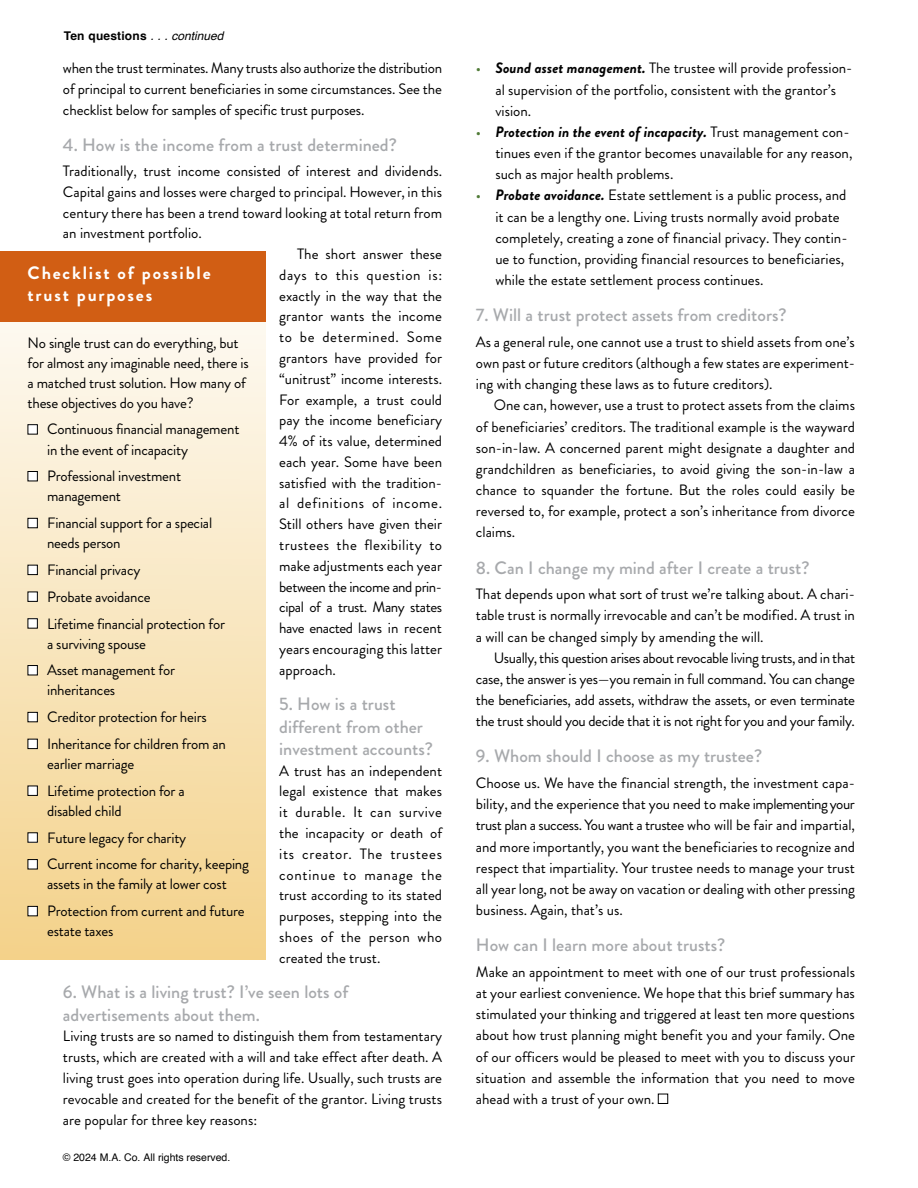
<style>
.page{position:relative;width:918px;height:1188px;background:#fff}
.page>*{position:absolute;margin:0;border:0;box-sizing:border-box;transform-origin:0 0}
.Orange_Color_subhead{font:500 18px/22.2px "Brandon Grotesque";color:#a7a9ac}
.Orange_Box_Head{font:700 18px/21.6px "Brandon Grotesque";letter-spacing:.1em;color:#fff}
.Orange_Body_no_indent{font:15px/20.7px "Brandon Grotesque";color:#000;text-align:justify}
.Orange_Body_copy{font:15px/20.7px "Brandon Grotesque";color:#000;text-align:justify}
.Orange_box_text{font:15px/20.1px "Brandon Grotesque";letter-spacing:-.015em;color:#000}
.Bulleted_body{font:15px/21.1px "Brandon Grotesque";color:#000}
.t1{font:700 12px "Helvetica";letter-spacing:.015em;color:#000}
.t2{font:10.5px "Helvetica";color:#000}
.s1{font-weight:400;font-style:italic}
.s2{color:#507b37}
.s3{font-weight:700;font-style:italic}
</style>
<div class="page">
<div style="left:658px;top:1094px;width:10px;height:10px;border:1px solid #000"></div>
<div style="left:0;top:252px;width:266px;height:708px;background:linear-gradient(to bottom,#fefdfc,#f3d28a)"></div>
<div style="left:0;top:252px;width:266px;height:70px;background:#d15e14"></div>
<div style="left:28px;top:425px;width:9px;height:9px;background:#fff"></div>
<div style="left:28px;top:424px;width:10px;height:10px;border:1px solid #000"></div>
<div style="left:28px;top:471px;width:9px;height:10px;background:#fff"></div>
<div style="left:28px;top:471px;width:10px;height:10px;border:1px solid #000"></div>
<div style="left:28px;top:518px;width:9px;height:10px;background:#fff"></div>
<div style="left:28px;top:518px;width:10px;height:10px;border:1px solid #000"></div>
<div style="left:28px;top:565px;width:9px;height:10px;background:#fff"></div>
<div style="left:28px;top:565px;width:10px;height:10px;border:1px solid #000"></div>
<div style="left:28px;top:592px;width:9px;height:9px;background:#fff"></div>
<div style="left:28px;top:592px;width:10px;height:10px;border:1px solid #000"></div>
<div style="left:28px;top:619px;width:9px;height:9px;background:#fff"></div>
<div style="left:28px;top:618px;width:10px;height:11px;border:1px solid #000"></div>
<div style="left:28px;top:666px;width:9px;height:9px;background:#fff"></div>
<div style="left:28px;top:665px;width:10px;height:10px;border:1px solid #000"></div>
<div style="left:28px;top:712px;width:9px;height:10px;background:#fff"></div>
<div style="left:28px;top:712px;width:10px;height:10px;border:1px solid #000"></div>
<div style="left:28px;top:739px;width:9px;height:10px;background:#fff"></div>
<div style="left:28px;top:739px;width:10px;height:10px;border:1px solid #000"></div>
<div style="left:28px;top:786px;width:9px;height:9px;background:#fff"></div>
<div style="left:28px;top:786px;width:10px;height:10px;border:1px solid #000"></div>
<div style="left:28px;top:833px;width:9px;height:9px;background:#fff"></div>
<div style="left:28px;top:860px;width:9px;height:9px;background:#fff"></div>
<div style="left:28px;top:859px;width:10px;height:10px;border:1px solid #000"></div>
<div style="left:28px;top:906px;width:9px;height:10px;background:#fff"></div>
<div style="left:28px;top:906px;width:10px;height:10px;border:1px solid #000"></div>
<hr style="left:917px;top:843px;width:1px;height:119px;background:#4758a7">
<hr style="left:917px;top:1082px;width:1px;height:106px;background:#5ba4da">
<p class="t1" style="left:64px;top:28px;width:161px">Ten questions <span class="s1">. . . continued</span></p>
<p class="Orange_Body_no_indent" style="left:63px;top:58px;width:381px">when the trust terminates. Many trusts also authorize the distribution of principal to current beneficiaries in some circumstances. See the checklist below for samples of specific trust purposes.</p>
<p class="Orange_Color_subhead" style="left:63px;top:134px;width:335px">4. How is the income from a trust determined?</p>
<p class="Orange_Body_no_indent" style="left:63px;top:161px;width:381px">Traditionally, trust income consisted of interest and dividends.<br>Capital gains and losses were charged to principal. However, in this century there has been a trend toward looking at total return from an investment portfolio.</p>
<p class="Orange_Body_copy" style="left:279px;top:244px;width:165px;text-indent:18px">The short answer these days to this question is: exactly in the way that the grantor wants the income to be determined. Some grantors have provided for “unitrust” income interests.<br>For example, a trust could pay the income beneficiary 4% of its value, determined each year. Some have been satisfied with the tradition&shy;al definitions of income.<br>Still others have given their trustees the flexibility to make adjustments each year between the income and prin&shy;cipal of a trust. Many states have enacted laws in recent years encouraging this latter approach.</p>
<p class="Orange_Color_subhead" style="left:279px;top:693px;width:155px">5. How is a trust different from other investment accounts?</p>
<p class="Orange_Body_no_indent" style="left:279px;top:760px;width:165px">A trust has an independent legal existence that makes it durable. It can survive the incapacity or death of its creator. The trustees continue to manage the trust according to its stated purposes, stepping into the shoes of the person who created the trust.</p>
<p class="Orange_Color_subhead" style="left:63px;top:981px;width:287px">6. What is a living trust? I’ve seen lots of advertisements about them.</p>
<p class="Orange_Body_no_indent" style="left:63px;top:1026px;width:381px">Living trusts are so named to distinguish them from testamentary trusts, which are created with a will and take effect after death. A living trust goes into operation during life. Usually, such trusts are revocable and created for the benefit of the grantor. Living trusts are popular for three key reasons:</p>
<p class="Orange_Box_Head" style="left:28px;top:263px;width:185px">Checklist of possible trust purposes</p>
<p class="Orange_box_text" style="left:28px;top:333px;width:223px">No single trust can do everything, but for almost any imaginable need, there is a matched trust solution. How many of these objectives do you have?</p>
<p class="Orange_box_text" style="left:47px;top:420px;width:194px">Continuous financial management in the event of incapacity</p>
<p class="Orange_box_text" style="left:47px;top:466px;width:136px">Professional investment management</p>
<p class="Orange_box_text" style="left:47px;top:513px;width:167px">Financial support for a special needs person</p>
<p class="Orange_box_text" style="left:47px;top:560px;width:95px">Financial privacy</p>
<p class="Orange_box_text" style="left:47px;top:587px;width:105px">Probate avoidance</p>
<p class="Orange_box_text" style="left:47px;top:614px;width:180px">Lifetime financial protection for a surviving spouse</p>
<p class="Orange_box_text" style="left:47px;top:660px;width:130px">Asset management for inheritances</p>
<p class="Orange_box_text" style="left:47px;top:707px;width:161px">Creditor protection for heirs</p>
<p class="Orange_box_text" style="left:47px;top:734px;width:180px">Inheritance for children from an earlier marriage</p>
<p class="Orange_box_text" style="left:47px;top:781px;width:139px">Lifetime protection for a disabled child</p>
<p class="Orange_box_text" style="left:47px;top:828px;width:141px">Future legacy for charity</p>
<p class="Orange_box_text" style="left:47px;top:854px;width:204px">Current income for charity, keeping assets in the family at lower cost</p>
<p class="Orange_box_text" style="left:47px;top:901px;width:199px">Protection from current and future estate taxes</p>
<p class="t2" style="left:63px;top:1150px;width:169px">© 2024 M.A. Co. All rights reserved.</p>
<p class="Bulleted_body" style="left:495px;top:58px;width:359px;text-indent:-20px"><span class="s2">•</span> <span class="s3">Sound asset management.</span> The trustee will provide profession&shy;al supervision of the portfolio, consistent with the grantor’s vision.</p>
<p class="Bulleted_body" style="left:495px;top:121px;width:359px;text-indent:-20px"><span class="s2">•</span> <span class="s3">Protection in the event of incapacity.</span> Trust management con&shy;tinues even if the grantor becomes unavailable for any reason, such as major health problems.</p>
<p class="Bulleted_body" style="left:495px;top:185px;width:354px;text-indent:-20px"><span class="s2">•</span> <span class="s3">Probate avoidance.</span> Estate settlement is a public process, and it can be a lengthy one. Living trusts normally avoid probate completely, creating a zone of financial privacy. They contin&shy;ue to function, providing financial resources to beneficiaries, while the estate settlement process continues.</p>
<p class="Orange_Color_subhead" style="left:476px;top:304px;width:312px">7. Will a trust protect assets from creditors?</p>
<p class="Orange_Body_no_indent" style="left:476px;top:331px;width:381px;line-height:21.1px">As a general rule, one cannot use a trust to shield assets from one’s own past or future creditors (although a few states are experiment&shy;ing with changing these laws as to future creditors).</p>
<p class="Orange_Body_copy" style="left:476px;top:395px;width:381px;line-height:21.1px;text-indent:18px">One can, however, use a trust to protect assets from the claims of beneficiaries’ creditors. The traditional example is the wayward son-in-law. A concerned parent might designate a daughter and grandchildren as beneficiaries, to avoid giving the son-in-law a chance to squander the fortune. But the roles could easily be reversed to, for example, protect a son’s inheritance from divorce claims.</p>
<p class="Orange_Color_subhead" style="left:476px;top:557px;width:335px">8. Can I change my mind after I create a trust?</p>
<p class="Orange_Body_no_indent" style="left:476px;top:584px;width:381px;line-height:21.1px">That depends upon what sort of trust we’re talking about. A chari&shy;table trust is normally irrevocable and can’t be modified. A trust in a will can be changed simply by amending the will.</p>
<p class="Orange_Body_copy" style="left:476px;top:647px;width:381px;line-height:21.1px;text-indent:18px">Usually, this question arises about revocable living trusts, and in that case, the answer is yes—you remain in full command. You can change the beneficiaries, add assets, withdraw the assets, or even terminate the trust should you decide that it is not right for you and your family.</p>
<p class="Orange_Color_subhead" style="left:476px;top:745px;width:288px">9. Whom should I choose as my trustee?</p>
<p class="Orange_Body_no_indent" style="left:476px;top:773px;width:381px;line-height:21.1px">Choose us. We have the financial strength, the investment capa&shy;bility, and the experience that you need to make implementing your trust plan a success. You want a trustee who will be fair and impartial, and more importantly, you want the beneficiaries to recognize and respect that impartiality. Your trustee needs to manage your trust all year long, not be away on vacation or dealing with other pressing business. Again, that’s us.</p>
<p class="Orange_Color_subhead" style="left:476px;top:934px;width:251px">How can I learn more about trusts?</p>
<p class="Orange_Body_no_indent" style="left:476px;top:961px;width:381px;line-height:21.1px">Make an appointment to meet with one of our trust professionals at your earliest convenience. We hope that this brief summary has stimulated your thinking and triggered at least ten more questions about how trust planning might benefit you and your family. One of our officers would be pleased to meet with you to discuss your situation and assemble the information that you need to move ahead with a trust of your own.</p>
</div>
